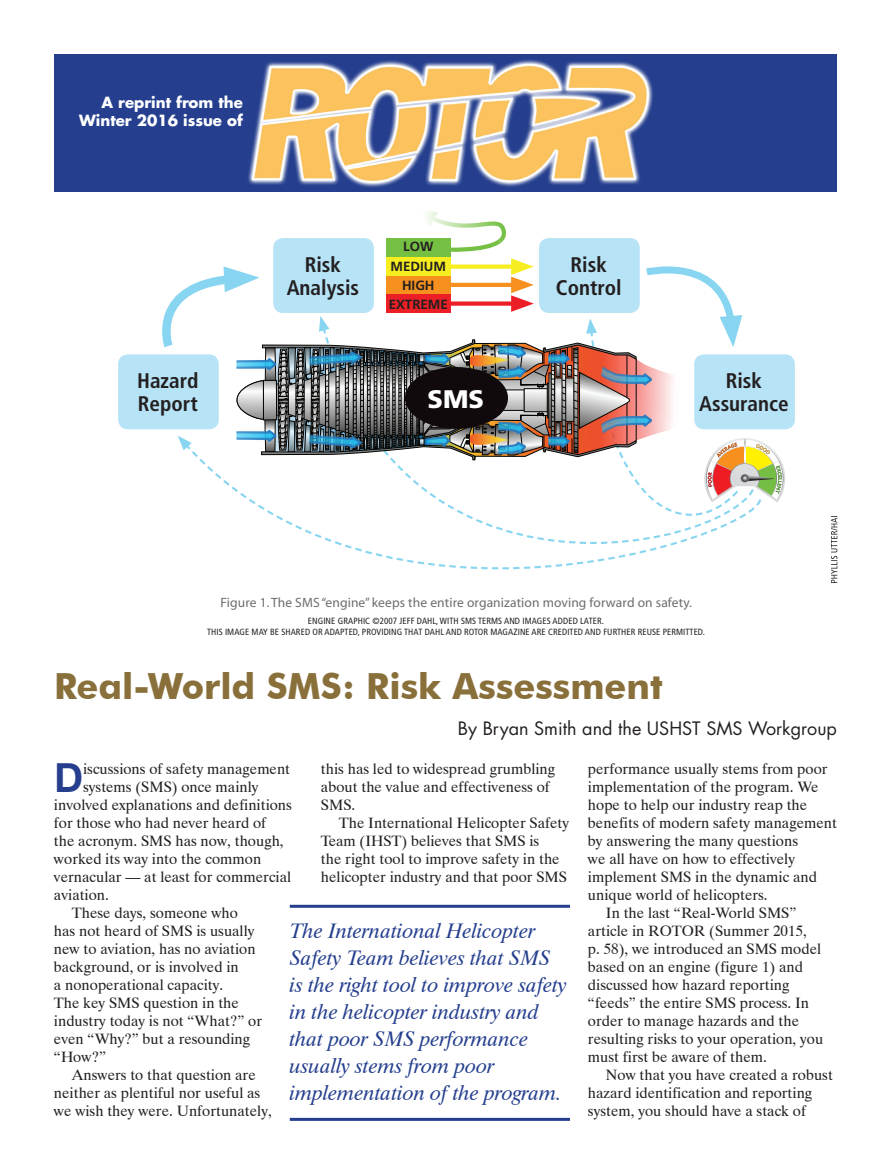
<style>
.page{position:relative;width:891px;height:1175px;background:#fff}
.page>*{position:absolute;margin:0;border:0;box-sizing:border-box;transform-origin:0 0}
.t1{font:700 40.05px "Swiss 721 BT";color:#253f8e}
.t2{font:700 36px "Futura BT";color:#89703b}
.t3{font:900 25.35px "Frutiger LT Std";color:#fff}
.t4{font:700 condensed 21.15px/23.2px "Frutiger LT Std";color:#231f20;text-align:center}
.t5{font:italic 21px/27px "Dutch 801 BT";color:#253f8e}
.t6{font:18px "Futura Std";color:#231f20}
.t7{font:15px/18px "Dutch 801 BT";color:#231f20}
.t8{font:700 15px/18px "Futura Std";color:#fff;text-align:right}
.t9{font:13.5px "Myriad";letter-spacing:.01em;color:#6c6d70}
.t10{font:700 13.35px "Frutiger LT Std";color:#231f20}
.t11{font:condensed 9px/10.8px "Frutiger LT Std";letter-spacing:.01em;color:#231f20;text-align:center}
</style>
<div class="page">
<div style="left:54px;top:54px;width:783px;height:138px;background:#253f8e"></div>
<img style="left:248px;top:59px;width:405px;height:128px">
<svg style="left:337px;top:544px;width:339px;height:26px"></svg>
<div style="left:118px;top:354px;width:101px;height:75px;background:#b6e3f5;border-radius:10px"></div>
<div style="left:694px;top:354px;width:101px;height:75px;background:#b6e3f5;border-radius:10px"></div>
<svg style="left:148px;top:211px;width:637px;height:333px"></svg>
<svg style="left:831px;top:516px;width:6px;height:67px"></svg>
<hr style="left:290px;top:904px;width:280px;height:3px;background:#253f8e">
<hr style="left:290px;top:1117px;width:280px;height:3px;background:#253f8e">
<p class="t8" style="left:79px;top:93px;width:165px">A reprint from the<br>Winter 2016 issue of</p>
<p class="t10" style="left:403px;top:239px;width:32px">LOW</p>
<h3 class="t4" style="left:287px;top:253px;width:74px">Risk<br>Analysis</h3>
<h3 class="t4" style="left:556px;top:253px;width:67px">Risk<br>Control</h3>
<p class="t10" style="left:389px;top:296px;width:61px">EXTREME</p>
<p class="t10" style="left:391px;top:258px;width:57px">MEDIUM</p>
<p class="t10" style="left:402px;top:277px;width:34px">HIGH</p>
<h3 class="t4" style="left:137px;top:369px;width:63px;text-align:left">Hazard<br>Report</h3>
<h3 class="t4" style="left:699px;top:369px;width:91px">Risk<br>Assurance</h3>
<h3 class="t3" style="left:428px;top:383px;width:58px">SMS</h3>
<p class="t9" style="left:221px;top:595px;width:473px">Figure 1. The SMS “engine” keeps the entire organization moving forward on safety.</p>
<p class="t11" style="left:207px;top:615px;width:499px">ENGINE GRAPHIC ©2007 JEFF DAHL, WITH SMS TERMS AND IMAGES ADDED LATER.<br>THIS IMAGE MAY BE SHARED OR ADAPTED, PROVIDING THAT DAHL AND ROTOR MAGAZINE ARE CREDITED AND FURTHER REUSE PERMITTED.</p>
<h2 class="t2" style="left:54px;top:665px;width:610px">Real-World SMS: Risk Assessment</h2>
<p class="t6" style="left:458px;top:716px;width:381px">By Bryan Smith and the USHST SMS Workgroup</p>
<h1 class="t1" style="left:54px;top:753px;width:31px">D</h1>
<p class="t7" style="left:83px;top:760px;width:209px">iscussions of safety management</p>
<p class="t7" style="left:321px;top:760px;width:236px">this has led to widespread grumbling about the value and effectiveness of<br>SMS.</p>
<p class="t7" style="left:321px;top:814px;width:250px;text-indent:18px">The International Helicopter Safety Team (IHST) believes that SMS is<br>the right tool to improve safety in the helicopter industry and that poor SMS</p>
<p class="t7" style="left:588px;top:760px;width:241px">performance usually stems from poor</p>
<p class="t7" style="left:588px;top:778px;width:232px">implementation of the program. We</p>
<p class="t7" style="left:588px;top:796px;width:221px">hope to help our industry reap the</p>
<p class="t7" style="left:588px;top:814px;width:251px">benefits of modern safety management</p>
<p class="t7" style="left:588px;top:832px;width:212px">by answering the many questions</p>
<p class="t7" style="left:588px;top:850px;width:209px">we all have on how to effectively</p>
<p class="t7" style="left:588px;top:868px;width:230px">implement SMS in the dynamic and</p>
<p class="t7" style="left:588px;top:886px;width:181px">unique world of helicopters.</p>
<p class="t7" style="left:606px;top:904px;width:192px">In the last “Real-World SMS”</p>
<p class="t7" style="left:588px;top:922px;width:220px">article in ROTOR (Summer 2015,</p>
<p class="t7" style="left:588px;top:940px;width:235px">p. 58), we introduced an SMS model</p>
<p class="t7" style="left:588px;top:958px;width:216px">based on an engine (figure 1) and</p>
<p class="t7" style="left:588px;top:976px;width:203px">discussed how hazard reporting</p>
<p class="t7" style="left:588px;top:994px;width:223px">“feeds” the entire SMS process. In</p>
<p class="t7" style="left:588px;top:1012px;width:213px">order to manage hazards and the</p>
<p class="t7" style="left:588px;top:1030px;width:237px">resulting risks to your operation, you</p>
<p class="t7" style="left:588px;top:1048px;width:180px">must first be aware of them.</p>
<p class="t7" style="left:606px;top:1066px;width:228px">Now that you have created a robust</p>
<p class="t7" style="left:588px;top:1084px;width:226px">hazard identification and reporting</p>
<p class="t7" style="left:588px;top:1102px;width:219px">system, you should have a stack of</p>
<p class="t7" style="left:83px;top:778px;width:177px">systems (SMS) once mainly</p>
<p class="t7" style="left:54px;top:796px;width:239px">involved explanations and definitions</p>
<p class="t7" style="left:54px;top:814px;width:214px">for those who had never heard of</p>
<p class="t7" style="left:54px;top:832px;width:231px">the acronym. SMS has now, though,</p>
<p class="t7" style="left:54px;top:850px;width:209px">worked its way into the common</p>
<p class="t7" style="left:54px;top:868px;width:239px">vernacular — at least for commercial</p>
<p class="t7" style="left:54px;top:886px;width:56px">aviation.</p>
<p class="t7" style="left:72px;top:904px;width:167px">These days, someone who</p>
<p class="t7" style="left:54px;top:922px;width:202px">has not heard of SMS is usually</p>
<p class="t7" style="left:54px;top:940px;width:203px">new to aviation, has no aviation</p>
<p class="t7" style="left:54px;top:958px;width:186px">background, or is involved in</p>
<p class="t7" style="left:54px;top:976px;width:171px">a nonoperational capacity.</p>
<p class="t7" style="left:54px;top:994px;width:186px">The key SMS question in the</p>
<p class="t7" style="left:54px;top:1012px;width:210px">industry today is not “What?” or</p>
<p class="t7" style="left:54px;top:1030px;width:198px">even “Why?” but a resounding</p>
<p class="t7" style="left:54px;top:1048px;width:54px">“How?”</p>
<p class="t7" style="left:72px;top:1066px;width:185px">Answers to that question are</p>
<p class="t7" style="left:54px;top:1084px;width:208px">neither as plentiful nor useful as</p>
<p class="t7" style="left:54px;top:1102px;width:219px">we wish they were. Unfortunately,</p>
<h3 class="t5" style="left:290px;top:916px;width:279px">The International Helicopter<br>Safety Team believes that SMS is the right tool to improve safety in the helicopter industry and that poor SMS performance usually stems from poor implementation of the program.</h3>
</div>
